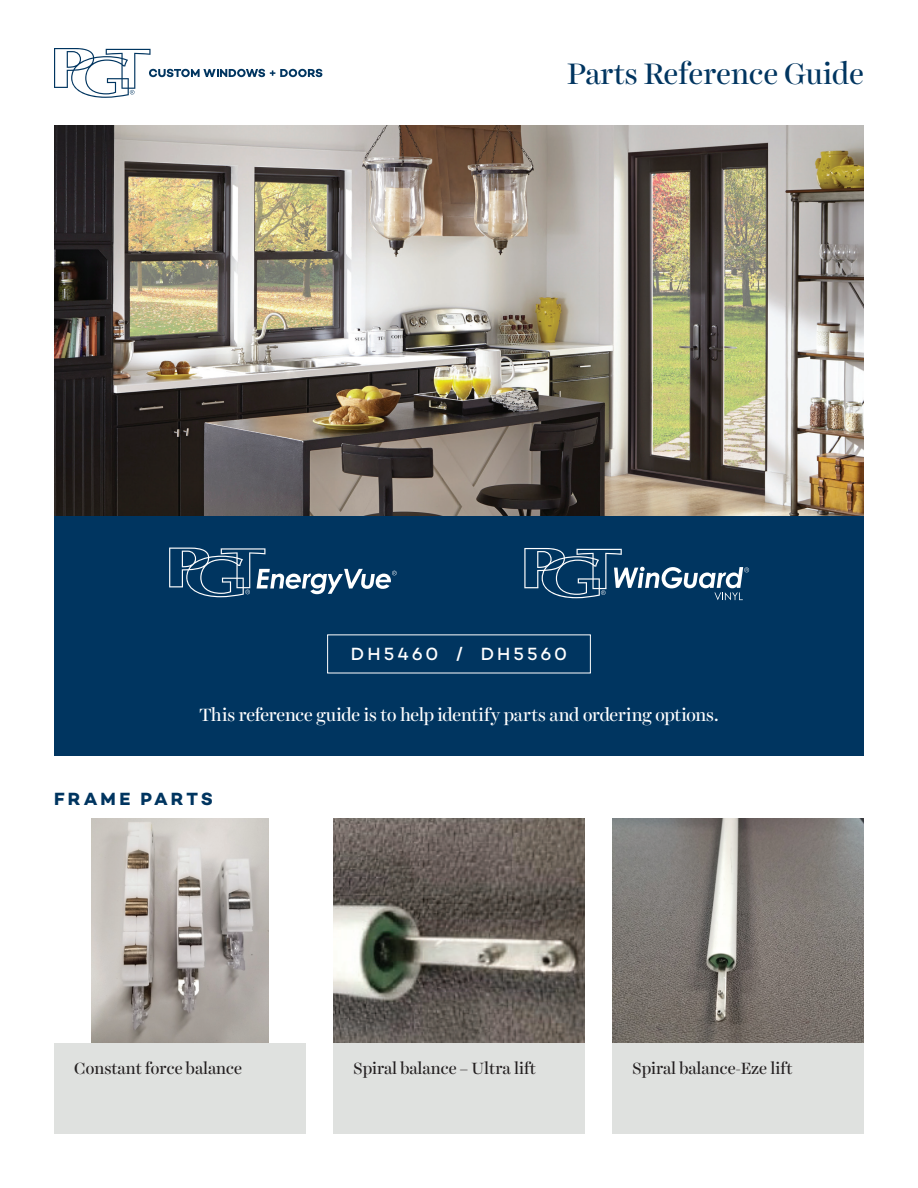
<style>
.page{position:relative;width:918px;height:1188px;background:#fff}
.page>*{position:absolute;margin:0;border:0;box-sizing:border-box;transform-origin:0 0}
.t1{font:30px "Harriet Display";color:#003560}
.t2{font:18px "Harriet Display";letter-spacing:-.01em;color:#fff}
.t3{font:500 18px "Campton";letter-spacing:.16em;color:#fff}
.t4{font:700 18px "Campton";letter-spacing:.17em;color:#003560}
.t5{font:16.5px "Harriet Display";color:#231f20}
</style>
<div class="page">
<img style="left:333px;top:819px;width:252px;height:224px">
<img style="left:612px;top:819px;width:252px;height:224px">
<img style="left:54px;top:125px;width:810px;height:391px">
<div style="left:54px;top:516px;width:810px;height:240px;background:#003560"></div>
<img style="left:92px;top:819px;width:176px;height:224px">
<div style="left:54px;top:1043px;width:252px;height:91px;background:#dfe1df"></div>
<div style="left:612px;top:1043px;width:252px;height:91px;background:#dfe1df"></div>
<div style="left:333px;top:1043px;width:252px;height:91px;background:#dfe1df"></div>
<svg style="left:54px;top:48px;width:268px;height:50px"></svg>
<svg style="left:524px;top:548px;width:225px;height:52px"></svg>
<svg style="left:169px;top:548px;width:228px;height:49px"></svg>
<h1 class="t1" style="left:567px;top:52px;width:298px">Parts Reference Guide</h1>
<p class="t3" style="left:351px;top:643px;width:218px">DH5460 / DH5560</p>
<p class="t2" style="left:199px;top:702px;width:521px">This reference guide is to help identify parts and ordering options.</p>
<p class="t4" style="left:54px;top:788px;width:160px">FRAME PARTS</p>
<p class="t5" style="left:74px;top:1056px;width:169px">Constant force balance</p>
<p class="t5" style="left:353px;top:1056px;width:184px">Spiral balance – Ultra lift</p>
<p class="t5" style="left:632px;top:1056px;width:162px">Spiral balance-Eze lift</p>
</div>
